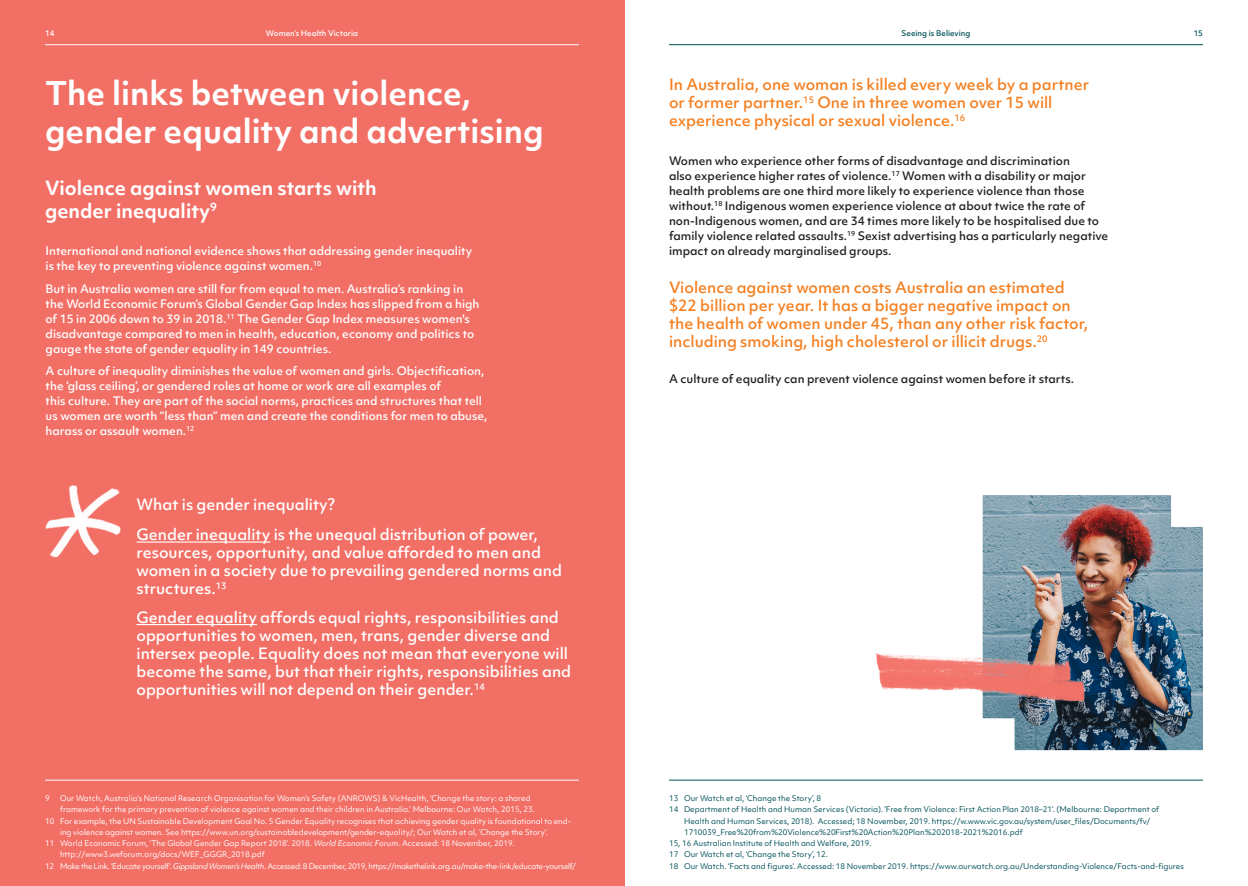
<style>
.page{position:relative;width:1248px;height:886px;background:#fff}
.page>*{position:absolute;margin:0;border:0;box-sizing:border-box;transform-origin:0 0}
.t1{font:700 31.25px/37.5px "Objektiv Mk 1";color:#fff}
.Body_extra{font:700 18.75px/22.5px "Objektiv Mk 1";color:#fff}
.Body_extra-2{font:500 15px/18px "Objektiv Mk 1";color:#fff}
.Body_-_pullout{font:500 15px/18px "Objektiv Mk 1";color:#f58021}
.Body{font:500 11.25px/15px "Objektiv Mk 1";color:#fff}
.Body-2{font:500 11.25px/15px "Objektiv Mk 1";color:#231f20}
.Footnote{font:7.5px/11.2px "Objektiv Mk 1";color:#fff}
.Footnote-2{font:7.5px/11.2px "Objektiv Mk 1";color:#005159}
.Footnote-3{font:7.5px "Objektiv Mk 1";letter-spacing:-.04em;color:#fff}
.t2{font:500 7.5px "Objektiv Mk 1";color:#fff}
.t3{font:500 7.5px "Objektiv Mk 1";color:#005159}
.s1{font-style:italic}
</style>
<div class="page">
<div style="left:0;top:0;width:624px;height:886px;background:#f26f66"></div>
<hr style="left:669px;top:44px;width:533px;height:1px;background:#005159">
<hr style="left:669px;top:780px;width:533px;height:1px;background:#005159">
<hr style="left:45px;top:44px;width:534px;height:1px;background:#fff">
<hr style="left:45px;top:780px;width:534px;height:1px;background:#fff">
<hr style="left:136px;top:541px;width:134px;height:2px;background:#fff">
<hr style="left:136px;top:624px;width:121px;height:1px;background:#fff">
<img style="left:982px;top:495px;width:220px;height:255px">
<img style="left:45px;top:485px;width:76px;height:73px">
<img style="left:875px;top:622px;width:243px;height:87px">
<p class="t2" style="left:45px;top:28px;width:11px">14</p>
<p class="t2" style="left:266px;top:28px;width:94px">Women’s Health Victoria</p>
<p class="t3" style="left:901px;top:28px;width:70px">Seeing is Believing</p>
<p class="t3" style="left:1193px;top:28px;width:11px">15</p>
<h1 class="t1" style="left:45px;top:74px;width:500px">The links between violence, gender equality and advertising</h1>
<p class="Body_extra" style="left:45px;top:176px;width:333px">Violence against women starts with gender inequality<sup>9</sup></p>
<p class="Body" style="left:46px;top:243px;width:428px">International and national evidence shows that addressing gender inequality is the key to preventing violence against women.<sup>10</sup></p>
<p class="Body" style="left:46px;top:281px;width:435px">But in Australia women are still far from equal to men. Australia’s ranking in the World Economic Forum’s Global Gender Gap Index has slipped from a high of 15 in 2006 down to 39 in 2018.<sup>11</sup> The Gender Gap Index measures women's disadvantage compared to men in health, education, economy and politics to gauge the state of gender equality in 149 countries.</p>
<p class="Body" style="left:46px;top:363px;width:443px">A culture of inequality diminishes the value of women and girls. Objectification, the ‘glass ceiling’, or gendered roles at home or work are all examples of<br>this culture. They are part of the social norms, practices and structures that tell us women are worth “less than” men and create the conditions for men to abuse, harass or assault women.<sup>12</sup></p>
<p class="Body_extra-2" style="left:136px;top:495px;width:200px">What is gender inequality?</p>
<p class="Body_extra-2" style="left:136px;top:525px;width:427px">Gender inequality is the unequal distribution of power, resources, opportunity, and value afforded to men and women in a society due to prevailing gendered norms and structures.<sup>13</sup></p>
<p class="Body_extra-2" style="left:136px;top:608px;width:436px">Gender equality affords equal rights, responsibilities and opportunities to women, men, trans, gender diverse and intersex people. Equality does not mean that everyone will become the same, but that their rights, responsibilities and opportunities will not depend on their gender.<sup>14</sup></p>
<p class="Footnote" style="left:45px;top:793px;width:6px">9</p>
<p class="Footnote" style="left:60px;top:793px;width:476px">Our Watch, Australia’s National Research Organisation for Women’s Safety (ANROWS) &amp; VicHealth, ‘Change the story: a shared framework for the primary prevention of violence against women and their children in Australia.’ Melbourne: Our Watch, 2015, 23.</p>
<p class="Footnote" style="left:60px;top:815px;width:512px;text-indent:-15px">10 For example, the UN Sustainable Development Goal No. 5 Gender Equality recognises that achieving gender quality is foundational to end&shy;ing violence against women. See https://www.un.org/sustainabledevelopment/gender-equality/; Our Watch et al, ‘Change the Story’.</p>
<p class="Footnote" style="left:60px;top:838px;width:456px;text-indent:-15px">11 World Economic Forum, ‘The Global Gender Gap Report 2018’. 2018. <span class="s1">World Economic Forum</span>. Accessed: 18 November, 2019. http://www3.weforum.org/docs/WEF_GGGR_2018.pdf</p>
<p class="Footnote-3" style="left:45px;top:861px;width:532px">12 Make the Link. ‘Educate yourself’. <span class="s1">Gippsland Women’s Health</span>. Accessed: 8 December, 2019, https://makethelink.org.au/make-the-link/educate-yourself/</p>
<p class="Body_-_pullout" style="left:669px;top:75px;width:421px">In Australia, one woman is killed every week by a partner or former partner.<sup>15</sup> One in three women over 15 will experience physical or sexual violence.<sup>16</sup></p>
<p class="Body-2" style="left:669px;top:153px;width:440px">Women who experience other forms of disadvantage and discrimination<br>also experience higher rates of violence.<sup>17</sup> Women with a disability or major health problems are one third more likely to experience violence than those without.<sup>18</sup> Indigenous women experience violence at about twice the rate of non-Indigenous women, and are 34 times more likely to be hospitalised due to family violence related assaults.<sup>19</sup> Sexist advertising has a particularly negative impact on already marginalised groups.</p>
<p class="Body_-_pullout" style="left:669px;top:278px;width:421px">Violence against women costs Australia an estimated $22 billion per year. It has a bigger negative impact on the health of women under 45, than any other risk factor, including smoking, high cholesterol or illicit drugs.<sup>20</sup></p>
<p class="Body-2" style="left:669px;top:371px;width:406px">A culture of equality can prevent violence against women before it starts.</p>
<p class="Footnote-2" style="left:669px;top:793px;width:154px">13 Our Watch et al, ‘Change the Story’, 8</p>
<p class="Footnote-2" style="left:684px;top:804px;width:476px;text-indent:-15px">14 Department of Health and Human Services (Victoria). ‘Free from Violence: First Action Plan 2018–21’. (Melbourne: Department of<br>Health and Human Services, 2018). Accessed; 18 November, 2019. https://w.www.vic.gov.au/system/user_files/Documents/fv/<br>1710039_Free%20from%20Violence%20First%20Action%20Plan%202018-2021%2016.pdf</p>
<p class="Footnote-2" style="left:669px;top:838px;width:204px">15, 16 Australian Institute of Health and Welfare, 2019.</p>
<p class="Footnote-2" style="left:669px;top:849px;width:160px">17 Our Watch et al, ‘Change the Story’, 12.</p>
<p class="Footnote-2" style="left:669px;top:860px;width:516px">18 Our Watch. ‘Facts and figures’. Accessed: 18 November 2019. https://www.ourwatch.org.au/Understanding-Violence/Facts-and-figures</p>
</div>
